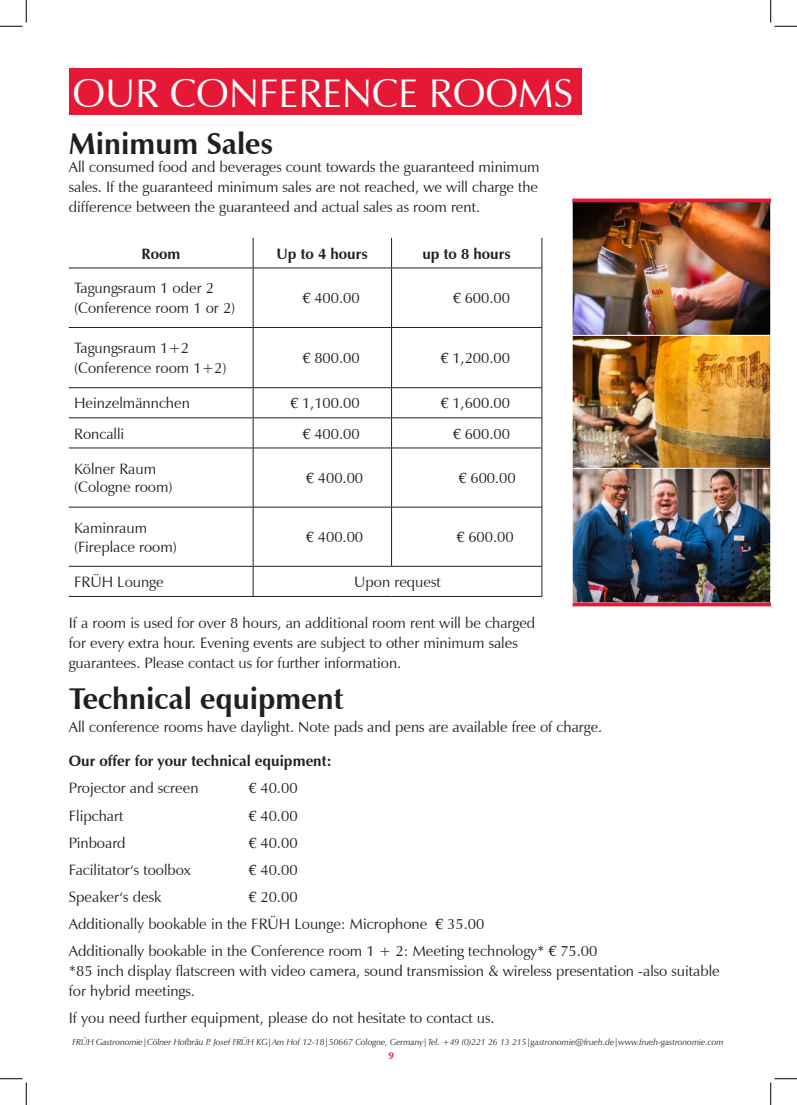
<style>
.page{position:relative;width:797px;height:1105px;background:#fff}
.page>*{position:absolute;margin:0;border:0;box-sizing:border-box;transform-origin:0 0}
.t1{font:40px "Zapf Humanist 601 BT";color:#fff}
.t2{font:700 30px "Zapf Humanist 601 BT";color:#231f20}
.t3{font:15px/20px "Zapf Humanist 601 BT";color:#231f20}
.t4{font:700 15px "Zapf Humanist 601 BT";color:#231f20}
.t5{font:italic 700 10px "Zapf Humanist 601 BT";color:#e51836}
.t6{font:italic 8.75px "Zapf Humanist 601 BT";color:#231f20}
.s1{font-family:"Palatino"}
</style>
<div class="page">
<img style="left:574px;top:202px;width:194px;height:132px">
<img style="left:574px;top:337px;width:194px;height:131px">
<div style="left:572px;top:335px;width:198px;height:135px;border:1px solid #fff"></div>
<img style="left:574px;top:470px;width:194px;height:131px">
<div style="left:572px;top:468px;width:198px;height:135px;border:1px solid #fff"></div>
<hr style="left:572px;top:199px;width:198px;height:3px;background:#e51836">
<hr style="left:572px;top:603px;width:198px;height:3px;background:#e51836">
<hr style="left:253px;top:238px;width:1px;height:30px;background:#231f20">
<hr style="left:391px;top:238px;width:1px;height:30px;background:#231f20">
<hr style="left:541px;top:238px;width:1px;height:30px;background:#231f20">
<hr style="left:253px;top:268px;width:1px;height:59px;background:#231f20">
<hr style="left:391px;top:268px;width:1px;height:59px;background:#231f20">
<hr style="left:541px;top:268px;width:1px;height:59px;background:#231f20">
<hr style="left:253px;top:328px;width:1px;height:59px;background:#231f20">
<hr style="left:391px;top:328px;width:1px;height:59px;background:#231f20">
<hr style="left:541px;top:328px;width:1px;height:59px;background:#231f20">
<svg style="left:253px;top:388px;width:1px;height:29px"></svg>
<svg style="left:391px;top:388px;width:1px;height:29px"></svg>
<svg style="left:541px;top:388px;width:1px;height:29px"></svg>
<hr style="left:253px;top:418px;width:1px;height:30px;background:#231f20">
<hr style="left:391px;top:418px;width:1px;height:30px;background:#231f20">
<hr style="left:541px;top:418px;width:1px;height:30px;background:#231f20">
<hr style="left:253px;top:448px;width:1px;height:59px;background:#231f20">
<hr style="left:391px;top:448px;width:1px;height:59px;background:#231f20">
<hr style="left:541px;top:448px;width:1px;height:59px;background:#231f20">
<hr style="left:253px;top:507px;width:1px;height:59px;background:#231f20">
<hr style="left:391px;top:507px;width:1px;height:59px;background:#231f20">
<hr style="left:541px;top:507px;width:1px;height:59px;background:#231f20">
<svg style="left:253px;top:567px;width:1px;height:29px"></svg>
<svg style="left:541px;top:567px;width:1px;height:29px"></svg>
<hr style="left:69px;top:327px;width:184px;height:1px;background:#231f20">
<hr style="left:253px;top:327px;width:138px;height:1px;background:#231f20">
<hr style="left:391px;top:327px;width:151px;height:1px;background:#231f20">
<hr style="left:69px;top:387px;width:184px;height:1px;background:#231f20">
<hr style="left:253px;top:387px;width:138px;height:1px;background:#231f20">
<hr style="left:391px;top:387px;width:151px;height:1px;background:#231f20">
<hr style="left:69px;top:417px;width:184px;height:1px;background:#231f20">
<hr style="left:253px;top:417px;width:138px;height:1px;background:#231f20">
<hr style="left:391px;top:417px;width:151px;height:1px;background:#231f20">
<hr style="left:69px;top:448px;width:184px;height:1px;background:#231f20">
<hr style="left:253px;top:448px;width:138px;height:1px;background:#231f20">
<hr style="left:391px;top:448px;width:151px;height:1px;background:#231f20">
<hr style="left:69px;top:507px;width:184px;height:1px;background:#231f20">
<hr style="left:253px;top:507px;width:138px;height:1px;background:#231f20">
<hr style="left:391px;top:507px;width:151px;height:1px;background:#231f20">
<hr style="left:69px;top:566px;width:184px;height:1px;background:#231f20">
<hr style="left:253px;top:566px;width:138px;height:1px;background:#231f20">
<hr style="left:391px;top:566px;width:151px;height:1px;background:#231f20">
<hr style="left:69px;top:596px;width:184px;height:1px;background:#231f20">
<hr style="left:253px;top:596px;width:138px;height:1px;background:#231f20">
<hr style="left:391px;top:596px;width:151px;height:1px;background:#231f20">
<hr style="left:69px;top:268px;width:184px;height:1px;background:#231f20">
<hr style="left:253px;top:268px;width:138px;height:1px;background:#231f20">
<hr style="left:391px;top:268px;width:151px;height:1px;background:#231f20">
<div style="left:69px;top:69px;width:512px;height:46px;background:#e51836"></div>
<svg style="left:0;top:0;width:27px;height:27px"></svg>
<svg style="left:0;top:1078px;width:27px;height:27px"></svg>
<svg style="left:770px;top:0;width:27px;height:27px"></svg>
<svg style="left:770px;top:1078px;width:27px;height:27px"></svg>
<h1 class="t1" style="left:72px;top:77px;width:502px">OUR CONFERENCE ROOMS</h1>
<h2 class="t2" style="left:69px;top:131px;width:206px">Minimum Sales</h2>
<p class="t3" style="left:69px;top:159px;width:472px;text-align:justify">All consumed food and beverages count towards the guaranteed minimum sales. If the guaranteed minimum sales are not reached, we will charge the difference between the guaranteed and actual sales as room rent.</p>
<p class="t4" style="left:142px;top:247px;width:40px">Room</p>
<p class="t4" style="left:277px;top:247px;width:93px">Up to 4 hours</p>
<p class="t4" style="left:422px;top:247px;width:90px">up to 8 hours</p>
<p class="t3" style="left:74px;top:280px;width:163px">Tagungsraum 1 oder 2 (Conference room 1 or 2)</p>
<p class="t3" style="left:303px;top:290px;width:58px"><span class="s1">€</span> 400.00</p>
<p class="t3" style="left:453px;top:290px;width:58px"><span class="s1">€</span> 600.00</p>
<p class="t3" style="left:74px;top:340px;width:154px">Tagungsraum 1+2 (Conference room 1+2)</p>
<p class="t3" style="left:303px;top:350px;width:58px"><span class="s1">€</span> 800.00</p>
<p class="t3" style="left:441px;top:350px;width:71px"><span class="s1">€</span> 1,200.00</p>
<p class="t3" style="left:74px;top:395px;width:117px">Heinzelmännchen</p>
<p class="t3" style="left:290px;top:395px;width:71px"><span class="s1">€</span> 1,100.00</p>
<p class="t3" style="left:441px;top:395px;width:71px"><span class="s1">€</span> 1,600.00</p>
<p class="t3" style="left:74px;top:425px;width:52px">Roncalli</p>
<p class="t3" style="left:303px;top:425px;width:58px"><span class="s1">€</span> 400.00</p>
<p class="t3" style="left:453px;top:425px;width:58px"><span class="s1">€</span> 600.00</p>
<p class="t3" style="left:74px;top:461px;width:100px;line-height:18.4px">Kölner Raum (Cologne room)</p>
<p class="t3" style="left:306px;top:470px;width:58px"><span class="s1">€</span> 400.00</p>
<p class="t3" style="left:459px;top:470px;width:58px"><span class="s1">€</span> 600.00</p>
<p class="t3" style="left:74px;top:519px;width:104px;line-height:19.6px">Kaminraum (Fireplace room)</p>
<p class="t3" style="left:306px;top:529px;width:58px"><span class="s1">€</span> 400.00</p>
<p class="t3" style="left:457px;top:529px;width:58px"><span class="s1">€</span> 600.00</p>
<p class="t3" style="left:74px;top:573px;width:91px">FRÜH Lounge</p>
<p class="t3" style="left:354px;top:573px;width:88px">Upon request</p>
<p class="t3" style="left:69px;top:614px;width:468px">If a room is used for over 8 hours, an additional room rent will be charged for every extra hour. Evening events are subject to other minimum sales guarantees. Please contact us for further information.</p>
<h2 class="t2" style="left:69px;top:686px;width:276px">Technical equipment</h2>
<p class="t3" style="left:69px;top:719px;width:535px">All conference rooms have daylight. Note pads and pens are available free of charge.</p>
<p class="t4" style="left:69px;top:755px;width:264px">Our offer for your technical equipment:</p>
<p class="t3" style="left:69px;top:780px;width:131px">Projector and screen</p>
<p class="t3" style="left:249px;top:780px;width:50px"><span class="s1">€</span> 40.00</p>
<p class="t3" style="left:69px;top:807px;width:56px">Flipchart</p>
<p class="t3" style="left:249px;top:807px;width:50px"><span class="s1">€</span> 40.00</p>
<p class="t3" style="left:69px;top:834px;width:58px">Pinboard</p>
<p class="t3" style="left:249px;top:834px;width:50px"><span class="s1">€</span> 40.00</p>
<p class="t3" style="left:69px;top:861px;width:124px">Facilitator‘s toolbox</p>
<p class="t3" style="left:249px;top:861px;width:50px"><span class="s1">€</span> 40.00</p>
<p class="t3" style="left:69px;top:888px;width:94px">Speaker‘s desk</p>
<p class="t3" style="left:69px;top:885px;width:530px;line-height:27.1px;text-indent:180px"><span class="s1">€</span> 20.00<br>Additionally bookable in the FRÜH Lounge: Microphone <span class="s1">€</span> 35.00<br>Additionally bookable in the Conference room 1 + 2: Meeting technology* <span class="s1">€</span> 75.00</p>
<p class="t3" style="left:69px;top:962px;width:652px">*85 inch display flatscreen with video camera, sound transmission &amp; wireless presentation -also suitable for hybrid meetings.</p>
<p class="t3" style="left:69px;top:1009px;width:427px">If you need further equipment, please do not hesitate to contact us.</p>
<p class="t6" style="left:72px;top:1038px;width:652px">FRÜH Gastronomie|Cölner Hofbräu P. Josef FRÜH KG|Am Hof 12-18|50667 Cologne, Germany|Tel. +49 (0)221 26 13 215|gastronomie@frueh.de|www.frueh-gastronomie.com</p>
<p class="t5" style="left:388px;top:1049px;width:7px">9</p>
</div>
